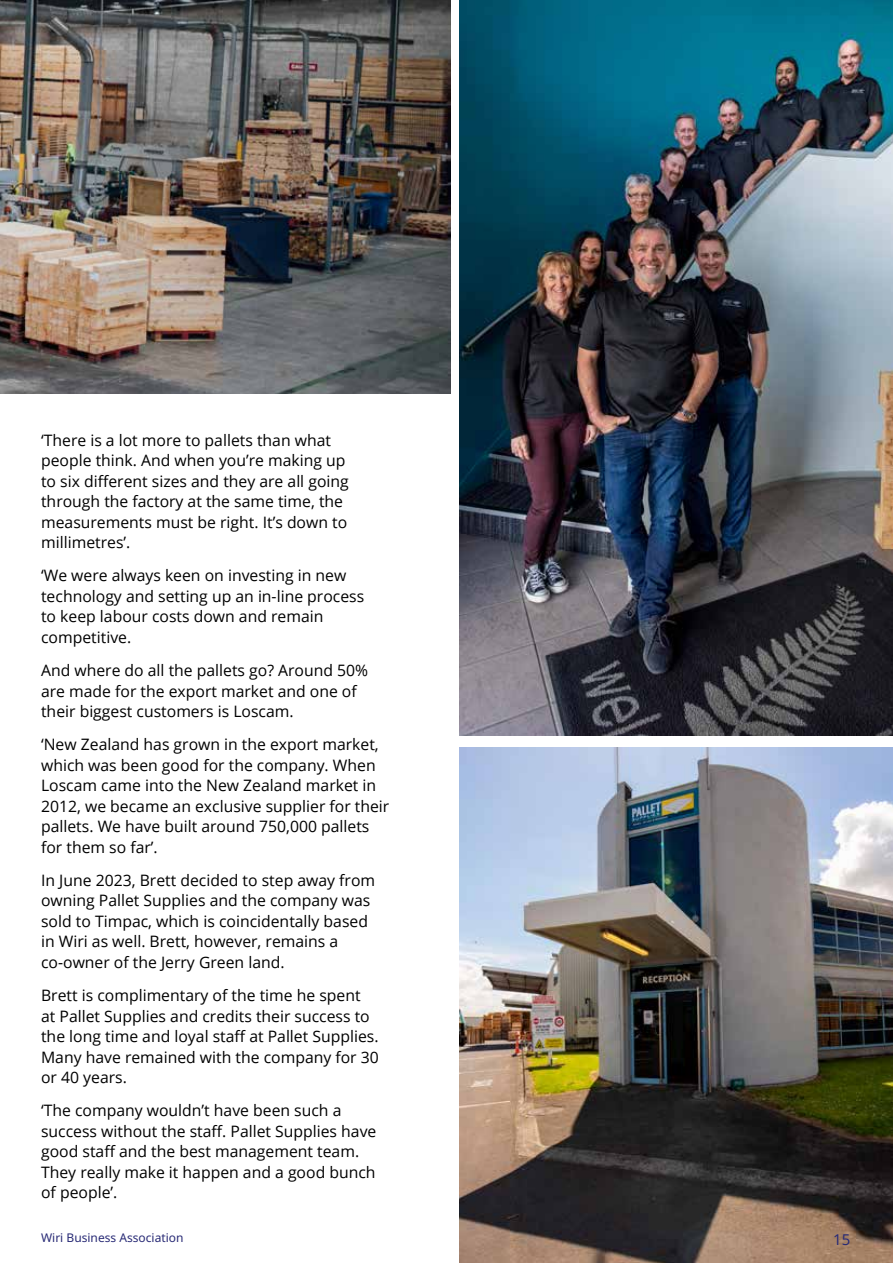
<style>
.page{position:relative;width:893px;height:1263px;background:#fff}
.page>*{position:absolute;margin:0;border:0;box-sizing:border-box;transform-origin:0 0}
.t1{font:15.75px/20.4px "Open Sans";color:#000}
.t2{font:15px "Noto Sans";color:#292b76}
.t3{font:12px "Noto Sans";color:#292b76}
</style>
<div class="page">
<img style="left:460px;top:0;width:433px;height:736px">
<img style="left:460px;top:747px;width:433px;height:516px">
<img style="left:0;top:0;width:451px;height:394px">
<p class="t1" style="left:41px;top:431px;width:309px">‘There is a lot more to pallets than what people think. And when you’re making up to six different sizes and they are all going through the factory at the same time, the measurements must be right. It’s down to millimetres’.</p>
<p class="t1" style="left:41px;top:567px;width:325px">‘We were always keen on investing in new technology and setting up an in-line process to keep labour costs down and remain competitive.</p>
<p class="t1" style="left:41px;top:662px;width:329px">And where do all the pallets go? Around 50% are made for the export market and one of their biggest customers is Loscam.</p>
<p class="t1" style="left:41px;top:736px;width:350px">‘New Zealand has grown in the export market, which was been good for the company. When Loscam came into the New Zealand market in 2012, we became an exclusive supplier for their pallets. We have built around 750,000 pallets for them so far’.</p>
<p class="t1" style="left:41px;top:869px;width:336px">In June 2023, Brett decided to step away from owning Pallet Supplies and the company was sold to Timpac, which is coincidentally based in Wiri as well. Brett, however, remains a co-owner of the Jerry Green land.</p>
<p class="t1" style="left:41px;top:987px;width:339px">Brett is complimentary of the time he spent at Pallet Supplies and credits their success to the long time and loyal staff at Pallet Supplies.<br>Many have remained with the company for 30 or 40 years.</p>
<p class="t1" style="left:41px;top:1102px;width:337px">‘The company wouldn’t have been such a success without the staff. Pallet Supplies have good staff and the best management team.<br>They really make it happen and a good bunch of people’.</p>
<p class="t3" style="left:41px;top:1231px;width:144px">Wiri Business Association</p>
<p class="t2" style="left:833px;top:1231px;width:19px">15</p>
</div>
